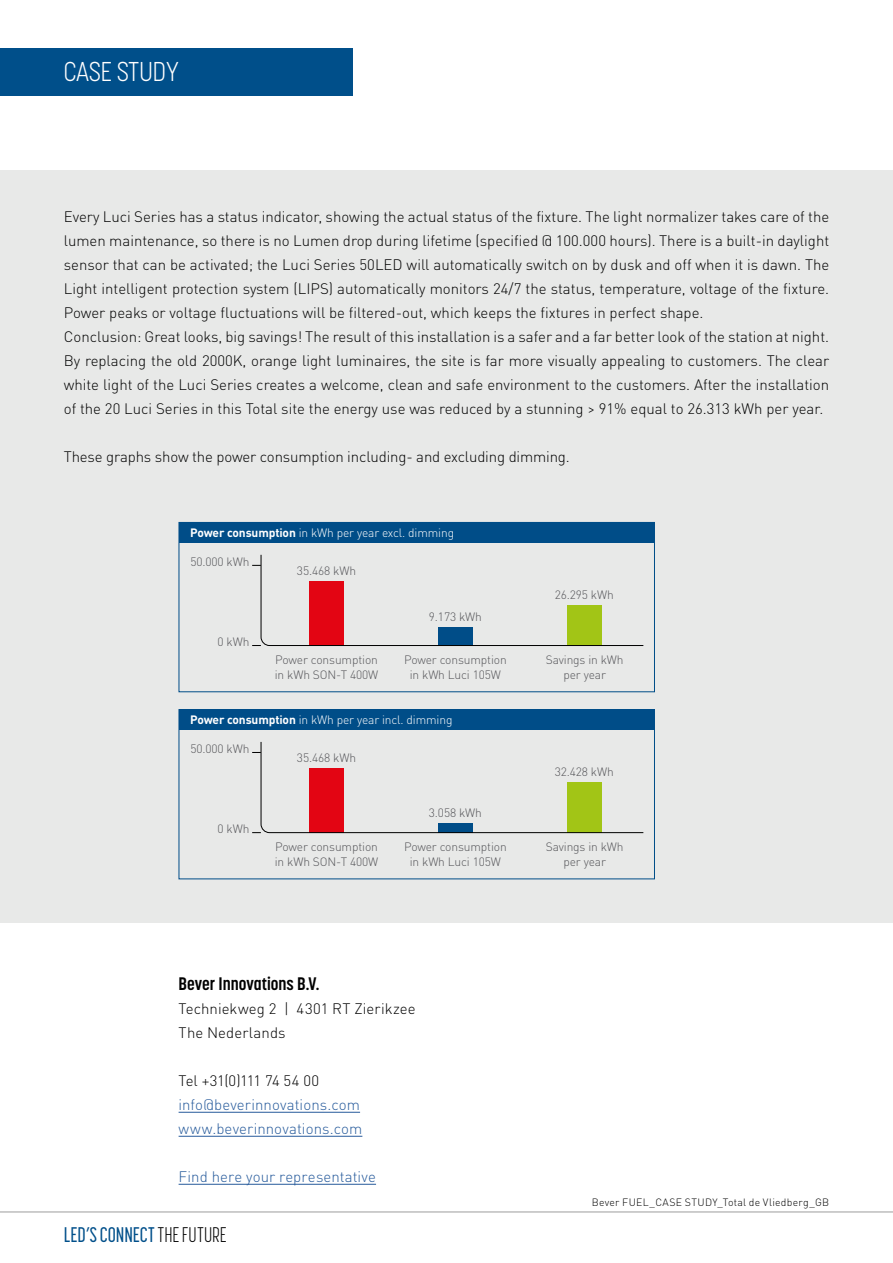
<style>
.page{position:relative;width:893px;height:1263px;background:#fff}
.page>*{position:absolute;margin:0;border:0;box-sizing:border-box;transform-origin:0 0}
.t1{font:300 27px "Korolev Condensed";color:#fff}
.t2{font:500 21px "Korolev Compressed";letter-spacing:-.005em;color:#004f8a}
.t3{font:700 18px "Korolev Condensed";color:#000}
.t4{font:300 15px/24px "DIN Pro";color:#000}
.t5{font:300 15px/24px "DIN Pro";letter-spacing:.005em;color:#265a9b}
.t6{font:300 15px "DIN Pro";letter-spacing:-.03em;color:#000}
.t7{font:300 12px/15px "DIN Pro";letter-spacing:-.01em;color:#555559;text-align:center}
.t8{font:300 12px "DIN Pro";letter-spacing:-.01em;color:#fff}
.t9{font:300 10.5px "DIN Pro";letter-spacing:.025em;color:#000}
.s1{font-weight:700}
.s2{font-weight:300;color:#000}
</style>
<div class="page">
<div style="left:0;top:170px;width:893px;height:753px;background:#e8e9e8"></div>
<div style="left:0;top:48px;width:352px;height:48px;background:#004f8a"></div>
<hr style="left:179px;top:1112px;width:181px;height:1px;background:#265a9b">
<hr style="left:179px;top:1136px;width:183px;height:1px;background:#265a9b">
<hr style="left:179px;top:1184px;width:197px;height:1px;background:#265a9b">
<div style="left:179px;top:522px;width:475px;height:21px;background:#004d88"></div>
<div style="left:179px;top:522px;width:476px;height:170px;border:1px solid #004d88"></div>
<svg style="left:252px;top:554px;width:392px;height:92px"></svg>
<div style="left:179px;top:709px;width:475px;height:21px;background:#004d88"></div>
<div style="left:179px;top:709px;width:476px;height:170px;border:1px solid #004d88"></div>
<svg style="left:252px;top:742px;width:392px;height:91px"></svg>
<hr style="left:0;top:1211px;width:893px;height:1px;background:#9d9c9c">
<h1 class="t1" style="left:64px;top:56px;width:117px">CASE STUDY</h1>
<p class="t4" style="left:64px;top:203px;width:767px">Every Luci Series has a status indicator, showing the actual status of the fixture. The light normalizer takes care of the lumen maintenance, so there is no Lumen drop during lifetime (specified @ 100.000 hours). There is a built-in daylight sensor that can be activated; the Luci Series 50LED will automatically switch on by dusk and off when it is dawn. The Light intelligent protection system (LIPS) automatically monitors 24/7 the status, temperature, voltage of the fixture.<br>Power peaks or voltage fluctuations will be filtered-out, which keeps the fixtures in perfect shape.<br>Conclusion: Great looks, big savings! The result of this installation is a safer and a far better look of the station at night.<br>By replacing the old 2000K, orange light luminaires, the site is far more visually appealing to customers. The clear white light of the Luci Series creates a welcome, clean and safe environment to the customers. After the installation of the 20 Luci Series in this Total site the energy use was reduced by a stunning &gt; 91% equal to 26.313 kWh per year.</p>
<p class="t4" style="left:64px;top:443px;width:508px">These graphs show the power consumption including- and excluding dimming.</p>
<p class="t8" style="left:190px;top:523px;width:266px"><span class="s1">Power consumption</span> in kWh per year excl. dimming</p>
<p class="t7" style="left:190px;top:553px;width:61px">50.000 kWh</p>
<p class="t7" style="left:218px;top:633px;width:33px">0 kWh</p>
<p class="t7" style="left:297px;top:562px;width:61px">35.468 kWh</p>
<p class="t7" style="left:429px;top:608px;width:55px">9.173 kWh</p>
<p class="t7" style="left:555px;top:586px;width:61px">26.295 kWh</p>
<p class="t7" style="left:275px;top:651px;width:105px;text-align:left">Power consumption in kWh SON-T 400W</p>
<p class="t7" style="left:404px;top:651px;width:104px">Power consumption in kWh Luci 105W</p>
<p class="t7" style="left:546px;top:651px;width:79px">Savings in kWh per year</p>
<p class="t8" style="left:190px;top:710px;width:264px"><span class="s1">Power consumption</span> in kWh per year incl. dimming</p>
<p class="t7" style="left:190px;top:740px;width:61px">50.000 kWh</p>
<p class="t7" style="left:218px;top:820px;width:33px">0 kWh</p>
<p class="t7" style="left:297px;top:749px;width:61px">35.468 kWh</p>
<p class="t7" style="left:429px;top:804px;width:55px">3.058 kWh</p>
<p class="t7" style="left:555px;top:763px;width:61px">32.428 kWh</p>
<p class="t7" style="left:275px;top:838px;width:105px;text-align:left">Power consumption in kWh SON-T 400W</p>
<p class="t7" style="left:404px;top:838px;width:104px">Power consumption in kWh Luci 105W</p>
<p class="t7" style="left:546px;top:838px;width:79px">Savings in kWh per year</p>
<p class="t3" style="left:179px;top:973px;width:142px">Bever Innovations B.V.</p>
<p class="t4" style="left:179px;top:995px;width:239px">Techniekweg 2 | 4301 RT Zierikzee<br>The Nederlands</p>
<p class="t6" style="left:179px;top:1069px;width:142px">Tel +31(0)111 74 54 00</p>
<p class="t5" style="left:179px;top:1091px;width:185px">info@beverinnovations.com www.beverinnovations.com</p>
<p class="t5" style="left:179px;top:1163px;width:199px">Find here your representative</p>
<h2 class="t2" style="left:64px;top:1223px;width:164px">LED’S CONNECT<span class="s2">THE FUTURE</span></h2>
<p class="t9" style="left:592px;top:1194px;width:239px">Bever FUEL_CASE STUDY_Total de Vliedberg_GB</p>
</div>
